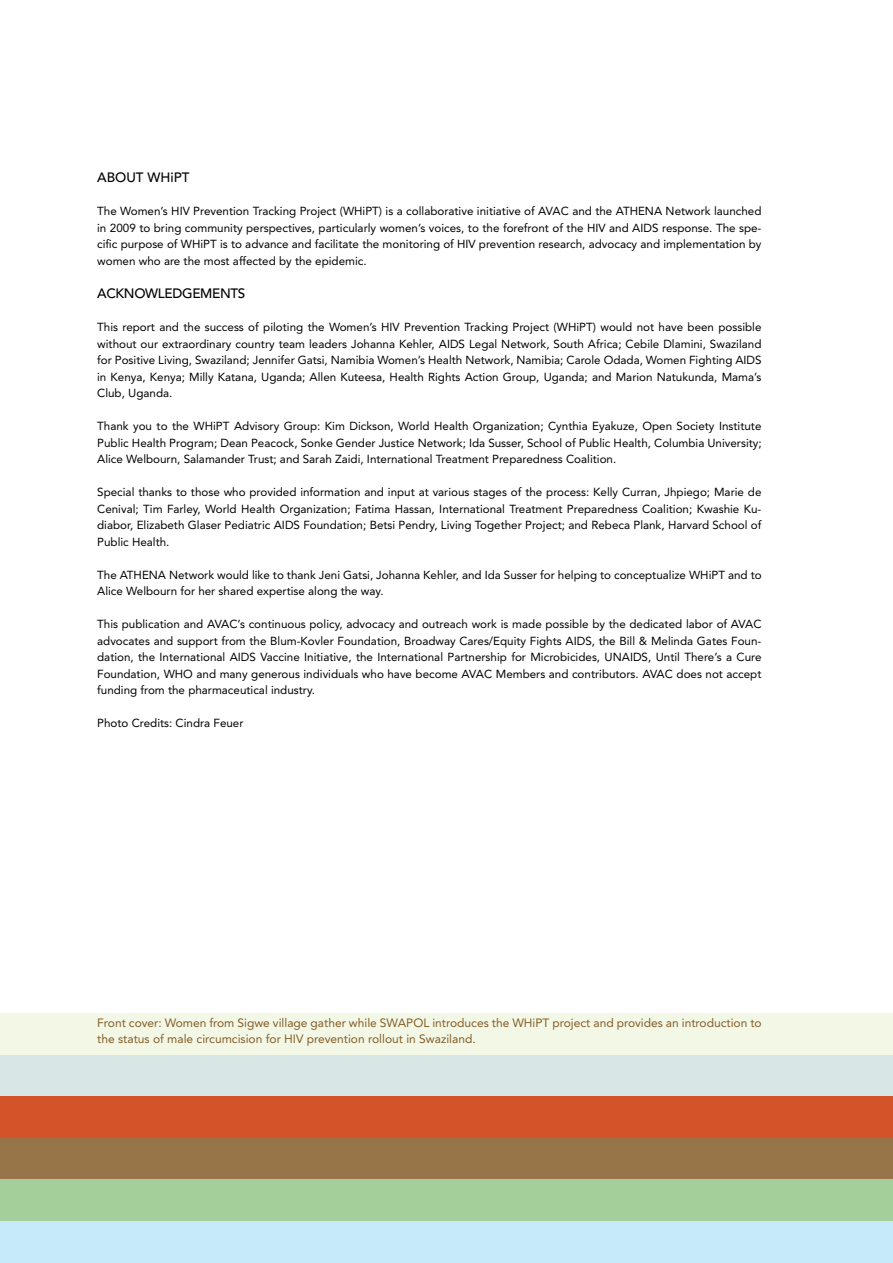
<style>
.page{position:relative;width:893px;height:1263px;background:#fff}
.page>*{position:absolute;margin:0;border:0;box-sizing:border-box;transform-origin:0 0}
.t1{font:500 13.5px "Avenir";letter-spacing:-.025em;color:#000}
.t2{font:500 13.5px "Avenir";color:#000}
.t3{font:12px/16.5px "Avenir";color:#835c27}
.t4{font:11.7px/16.5px "Avenir";color:#000;text-align:justify}
</style>
<div class="page">
<div style="left:0;top:1013px;width:892px;height:42px;background:#f3f8e6"></div>
<div style="left:0;top:1055px;width:892px;height:41px;background:#d8e7e6"></div>
<div style="left:0;top:1096px;width:892px;height:42px;background:#d4542a"></div>
<div style="left:0;top:1138px;width:892px;height:41px;background:#987548"></div>
<div style="left:0;top:1179px;width:892px;height:42px;background:#a4ce9a"></div>
<div style="left:0;top:1221px;width:892px;height:41px;background:#c7eafb"></div>
<div style="left:0;top:1253px;width:892px;height:10px;background:#c7eafb"></div>
<p class="t2" style="left:97px;top:170px;width:94px">ABOUT WHiPT</p>
<p class="t4" style="left:97px;top:203px;width:666px">The Women’s HIV Prevention Tracking Project (WHiPT) is a collaborative initiative of AVAC and the ATHENA Network launched in 2009 to bring community perspectives, particularly women’s voices, to the forefront of the HIV and AIDS response. The spe&shy;cific purpose of WHiPT is to advance and facilitate the monitoring of HIV prevention research, advocacy and implementation by women who are the most affected by the epidemic.</p>
<p class="t1" style="left:97px;top:285px;width:150px">ACKNOWLEDGEMENTS</p>
<p class="t4" style="left:97px;top:319px;width:666px">This report and the success of piloting the Women’s HIV Prevention Tracking Project (WHiPT) would not have been possible without our extraordinary country team leaders Johanna Kehler, AIDS Legal Network, South Africa; Cebile Dlamini, Swaziland for Positive Living, Swaziland; Jennifer Gatsi, Namibia Women’s Health Network, Namibia; Carole Odada, Women Fighting AIDS in Kenya, Kenya; Milly Katana, Uganda; Allen Kuteesa, Health Rights Action Group, Uganda; and Marion Natukunda, Mama’s Club, Uganda.</p>
<p class="t4" style="left:97px;top:418px;width:666px">Thank you to the WHiPT Advisory Group: Kim Dickson, World Health Organization; Cynthia Eyakuze, Open Society Institute Public Health Program; Dean Peacock, Sonke Gender Justice Network; Ida Susser, School of Public Health, Columbia University; Alice Welbourn, Salamander Trust; and Sarah Zaidi, International Treatment Preparedness Coalition.</p>
<p class="t4" style="left:97px;top:484px;width:666px">Special thanks to those who provided information and input at various stages of the process: Kelly Curran, Jhpiego; Marie de Cenival; Tim Farley, World Health Organization; Fatima Hassan, International Treatment Preparedness Coalition; Kwashie Ku&shy;diabor, Elizabeth Glaser Pediatric AIDS Foundation; Betsi Pendry, Living Together Project; and Rebeca Plank, Harvard School of Public Health.</p>
<p class="t4" style="left:97px;top:566px;width:666px">The ATHENA Network would like to thank Jeni Gatsi, Johanna Kehler, and Ida Susser for helping to conceptualize WHiPT and to<br>Alice Welbourn for her shared expertise along the way.</p>
<p class="t4" style="left:97px;top:616px;width:666px">This publication and AVAC’s continuous policy, advocacy and outreach work is made possible by the dedicated labor of AVAC advocates and support from the Blum-Kovler Foundation, Broadway Cares/Equity Fights AIDS, the Bill &amp; Melinda Gates Foun&shy;dation, the International AIDS Vaccine Initiative, the International Partnership for Microbicides, UNAIDS, Until There’s a Cure Foundation, WHO and many generous individuals who have become AVAC Members and contributors. AVAC does not accept funding from the pharmaceutical industry.</p>
<p class="t4" style="left:97px;top:715px;width:148px">Photo Credits: Cindra Feuer</p>
<p class="t3" style="left:97px;top:1014px;width:666px">Front cover: Women from Sigwe village gather while SWAPOL introduces the WHiPT project and provides an introduction to the status of male circumcision for HIV prevention rollout in Swaziland.</p>
</div>
